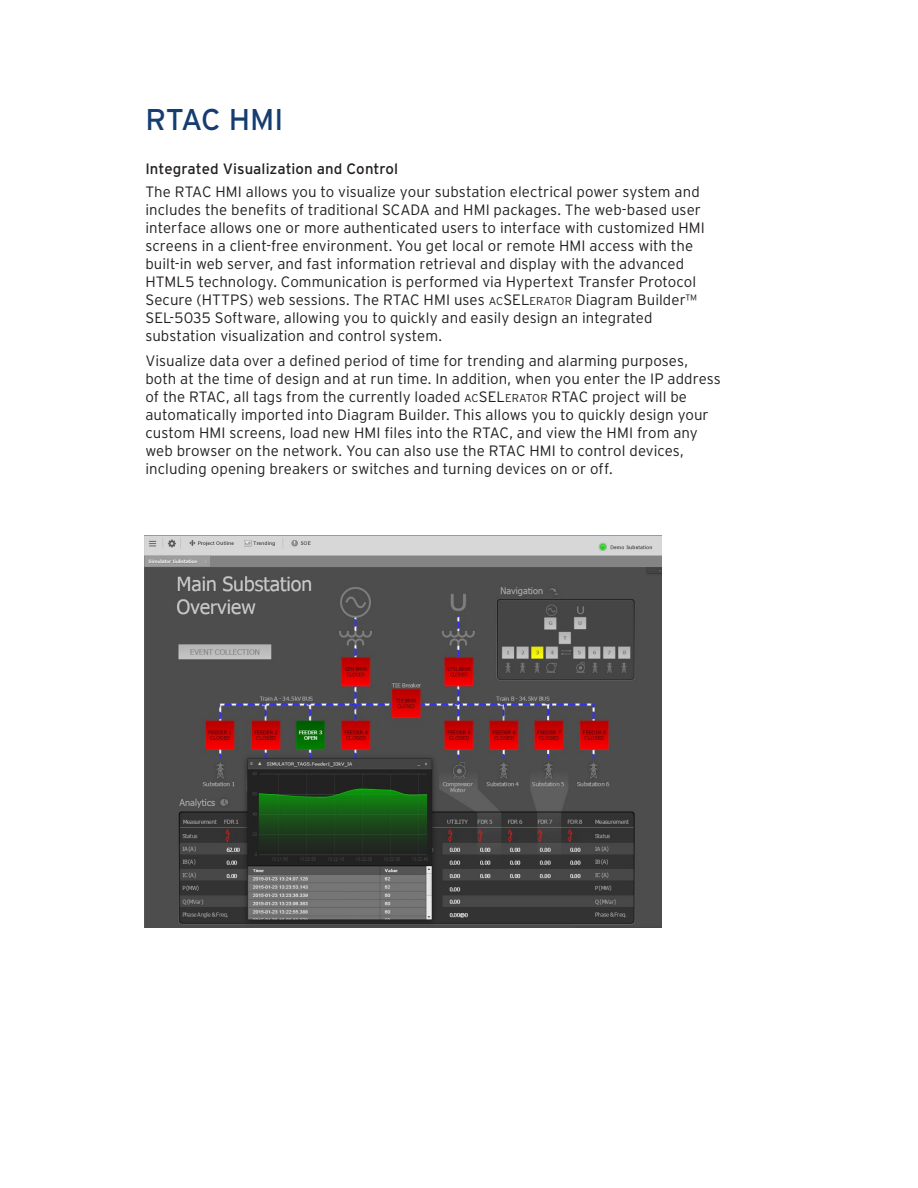
<style>
.page{position:relative;width:918px;height:1188px;background:#fff}
.page>*{position:absolute;margin:0;border:0;box-sizing:border-box;transform-origin:0 0}
.Heading___h1{font:30px "Interstate Poly";letter-spacing:-.015em;color:#163d6f}
.Body_Copy___p{font:300 15px/18px "Interstate Poly";letter-spacing:.005em;color:#231f20}
.Body_Sub___h3{font:15px "Interstate Poly";letter-spacing:.005em;color:#231f20}
.s1{font-size:11.25px}
</style>
<div class="page">
<img style="left:145px;top:536px;width:517px;height:392px">
<p class="Heading___h1" style="left:145px;top:98px;width:139px">RTAC HMI</p>
<p class="Body_Sub___h3" style="left:145px;top:158px;width:254px">Integrated Visualization and Control</p>
<p class="Body_Copy___p" style="left:145px;top:181px;width:561px">The RTAC HMI allows you to visualize your substation electrical power system and includes the benefits of traditional SCADA and HMI packages. The web-based user interface allows one or more authenticated users to interface with customized HMI screens in a client-free environment. You get local or remote HMI access with the built-in web server, and fast information retrieval and display with the advanced HTML5 technology. Communication is performed via Hypertext Transfer Protocol Secure (HTTPS) web sessions. The RTAC HMI uses <span class="s1">AC</span>SEL<span class="s1">ERATOR</span> Diagram Builder™ SEL-5035 Software, allowing you to quickly and easily design an integrated substation visualization and control system.</p>
<p class="Body_Copy___p" style="left:145px;top:351px;width:577px">Visualize data over a defined period of time for trending and alarming purposes, both at the time of design and at run time. In addition, when you enter the IP address of the RTAC, all tags from the currently loaded <span class="s1">AC</span>SEL<span class="s1">ERATOR</span> RTAC project will be automatically imported into Diagram Builder. This allows you to quickly design your custom HMI screens, load new HMI files into the RTAC, and view the HMI from any web browser on the network. You can also use the RTAC HMI to control devices, including opening breakers or switches and turning devices on or off.</p>
</div>
